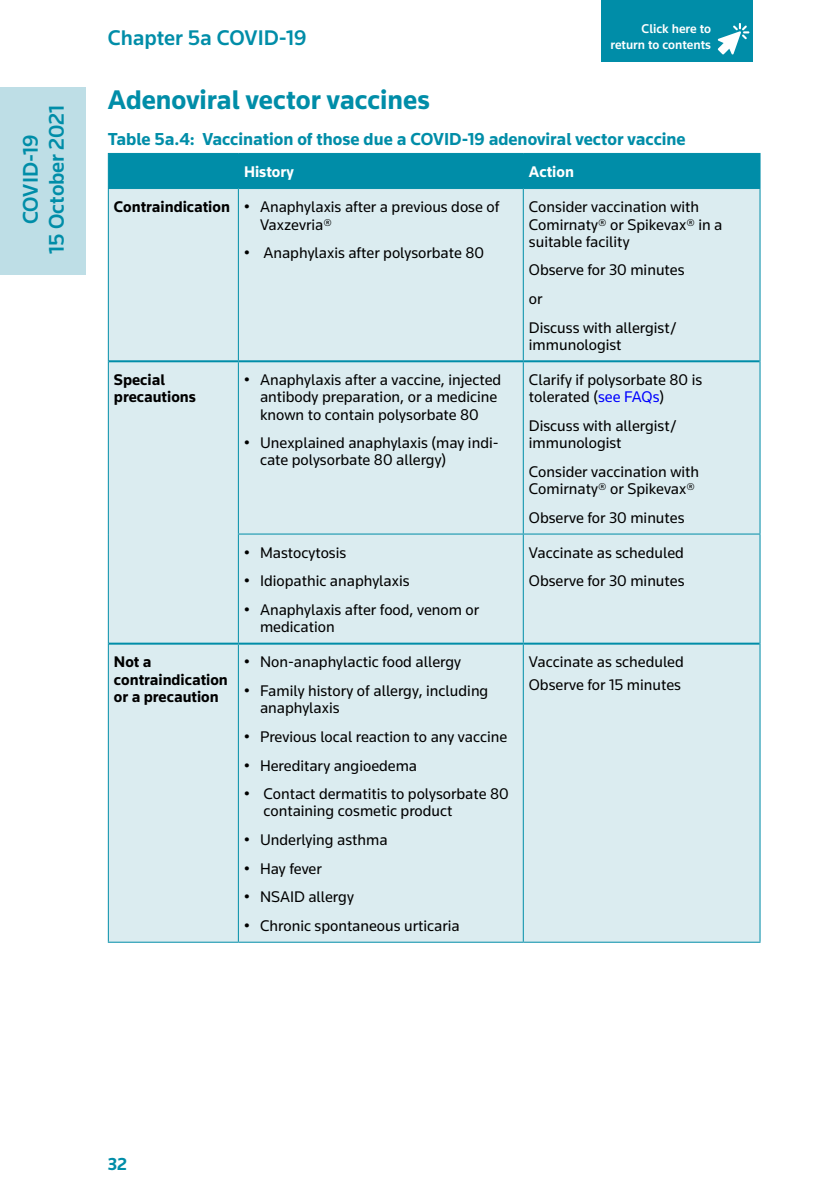
<style>
.page{position:relative;width:840px;height:1191px;background:#fff}
.page>*{position:absolute;margin:0;border:0;box-sizing:border-box;transform-origin:0 0}
.t1{font:700 28px "Knowledge";color:#008da8}
.t2{font:500 22px/26px "Knowledge";color:#008da8;text-align:center}
.t3{font:700 18px "Knowledge";color:#008da8}
.t4{font:16px/17.2px "Knowledge";color:#000}
.t5{font:700 16px/17.2px "Knowledge";color:#000}
.t6{font:700 16px "Knowledge";color:#fff}
.t7{font:500 13.2px/15.8px "Knowledge";color:#fff;text-align:right}
.s1{font-weight:700}
.s2{color:#00f}
</style>
<div class="page">
<div style="left:601px;top:0;width:151px;height:62px;background:#008da8"></div>
<div style="left:0;top:87px;width:85px;height:187px;background:#bedee6"></div>
<svg style="left:717px;top:23px;width:32px;height:32px"></svg>
<div style="left:109px;top:154px;width:650px;height:34px;background:#008da8"></div>
<div style="left:109px;top:189px;width:650px;height:752px;background:#dbecf0"></div>
<hr style="left:108px;top:153px;width:130px;height:1px;background:#008da8">
<hr style="left:108px;top:154px;width:1px;height:34px;background:#008da8">
<hr style="left:238px;top:153px;width:285px;height:1px;background:#008da8">
<hr style="left:238px;top:154px;width:1px;height:34px;background:#008da8">
<hr style="left:523px;top:153px;width:237px;height:1px;background:#008da8">
<hr style="left:522px;top:154px;width:1px;height:34px;background:#008da8">
<hr style="left:759px;top:154px;width:1px;height:34px;background:#008da8">
<hr style="left:108px;top:188px;width:130px;height:1px;background:#008da8">
<hr style="left:108px;top:189px;width:1px;height:172px;background:#008da8">
<hr style="left:238px;top:188px;width:285px;height:1px;background:#008da8">
<hr style="left:238px;top:189px;width:1px;height:171px;background:#008da8">
<hr style="left:523px;top:188px;width:237px;height:1px;background:#008da8">
<hr style="left:522px;top:189px;width:1px;height:171px;background:#008da8">
<hr style="left:759px;top:189px;width:1px;height:172px;background:#008da8">
<hr style="left:108px;top:361px;width:1px;height:173px;background:#008da8">
<hr style="left:108px;top:534px;width:1px;height:109px;background:#008da8">
<hr style="left:238px;top:362px;width:1px;height:171px;background:#008da8">
<hr style="left:522px;top:362px;width:1px;height:171px;background:#008da8">
<hr style="left:759px;top:361px;width:1px;height:172px;background:#008da8">
<hr style="left:238px;top:533px;width:285px;height:1px;background:#008da8">
<hr style="left:238px;top:534px;width:1px;height:108px;background:#008da8">
<hr style="left:523px;top:533px;width:237px;height:1px;background:#008da8">
<hr style="left:522px;top:534px;width:1px;height:108px;background:#008da8">
<hr style="left:759px;top:534px;width:1px;height:109px;background:#008da8">
<hr style="left:108px;top:643px;width:1px;height:298px;background:#008da8">
<hr style="left:238px;top:644px;width:1px;height:297px;background:#008da8">
<hr style="left:522px;top:644px;width:1px;height:297px;background:#008da8">
<hr style="left:759px;top:643px;width:1px;height:298px;background:#008da8">
<hr style="left:108px;top:941px;width:130px;height:1px;background:#008da8">
<hr style="left:238px;top:941px;width:285px;height:1px;background:#008da8">
<hr style="left:523px;top:941px;width:237px;height:1px;background:#008da8">
<hr style="left:109px;top:360px;width:129px;height:2px;background:#008da8">
<hr style="left:238px;top:360px;width:285px;height:2px;background:#008da8">
<hr style="left:523px;top:360px;width:236px;height:2px;background:#008da8">
<hr style="left:109px;top:642px;width:129px;height:2px;background:#008da8">
<hr style="left:238px;top:642px;width:285px;height:2px;background:#008da8">
<hr style="left:523px;top:642px;width:236px;height:2px;background:#008da8">
<h2 class="t2" style="left:17px;top:254px;width:150px;rotate:-90deg">COVID-19<br>15 October 2021</h2>
<h2 class="t2" style="left:108px;top:25px;width:200px">Chapter 5a COVID-19</h2>
<p class="t7" style="left:610px;top:21px;width:102px">Click here to return to contents</p>
<h1 class="t1" style="left:108px;top:82px;width:323px">Adenoviral vector vaccines</h1>
<p class="t3" style="left:108px;top:128px;width:579px">Table 5a.4: Vaccination of those due a COVID-19 adenoviral vector vaccine</p>
<p class="t6" style="left:244px;top:162px;width:51px">History</p>
<p class="t6" style="left:528px;top:162px;width:46px">Action</p>
<p class="t4" style="left:260px;top:198px;width:241px;text-indent:-146px"><span class="s1">Contraindication</span> • Anaphylaxis after a previous dose of<br>Vaxzevria®</p>
<p class="t4" style="left:244px;top:244px;width:241px">• Anaphylaxis after polysorbate 80</p>
<p class="t4" style="left:528px;top:198px;width:195px">Consider vaccination with<br>Comirnaty® or Spikevax® in a suitable facility</p>
<p class="t4" style="left:528px;top:255px;width:157px;line-height:28.6px">Observe for 30 minutes or<br>Discuss with allergist/</p>
<p class="t4" style="left:528px;top:336px;width:94px">immunologist</p>
<p class="t5" style="left:114px;top:371px;width:83px">Special precautions</p>
<p class="t4" style="left:260px;top:371px;width:242px;text-indent:-16px">• Anaphylaxis after a vaccine, injected antibody preparation, or a medicine known to contain polysorbate 80</p>
<p class="t4" style="left:260px;top:434px;width:240px;text-indent:-16px">• Unexplained anaphylaxis (may indi&shy;cate polysorbate 80 allergy)</p>
<p class="t4" style="left:244px;top:543px;width:104px">• Mastocytosis</p>
<p class="t4" style="left:244px;top:572px;width:167px">• Idiopathic anaphylaxis</p>
<p class="t4" style="left:260px;top:601px;width:220px;text-indent:-16px">• Anaphylaxis after food, venom or medication</p>
<p class="t5" style="left:114px;top:653px;width:115px">Not a contraindication or a precaution</p>
<p class="t4" style="left:244px;top:653px;width:218px">• Non-anaphylactic food allergy</p>
<p class="t4" style="left:260px;top:682px;width:230px;text-indent:-16px">• Family history of allergy, including anaphylaxis</p>
<p class="t4" style="left:244px;top:727px;width:264px">• Previous local reaction to any vaccine</p>
<p class="t4" style="left:244px;top:756px;width:174px">• Hereditary angioedema</p>
<p class="t4" style="left:263px;top:785px;width:246px;text-indent:-20px">• Contact dermatitis to polysorbate 80 containing cosmetic product</p>
<p class="t4" style="left:244px;top:831px;width:145px">• Underlying asthma</p>
<p class="t4" style="left:244px;top:859px;width:79px">• Hay fever</p>
<p class="t4" style="left:244px;top:888px;width:111px">• NSAID allergy</p>
<p class="t4" style="left:244px;top:916px;width:217px">• Chronic spontaneous urticaria</p>
<p class="t4" style="left:528px;top:371px;width:175px">Clarify if polysorbate 80 is tolerated (<span class="s2">see FAQs</span>)</p>
<p class="t4" style="left:528px;top:417px;width:149px">Discuss with allergist/ immunologist</p>
<p class="t4" style="left:528px;top:462px;width:172px">Consider vaccination with<br>Comirnaty® or Spikevax®</p>
<p class="t4" style="left:528px;top:508px;width:157px">Observe for 30 minutes</p>
<p class="t4" style="left:528px;top:538px;width:157px;line-height:28.6px">Vaccinate as scheduled<br>Observe for 30 minutes</p>
<p class="t4" style="left:528px;top:650px;width:156px;line-height:23px">Vaccinate as scheduled<br>Observe for 15 minutes</p>
<p class="t3" style="left:108px;top:1153px;width:21px">32</p>
</div>
